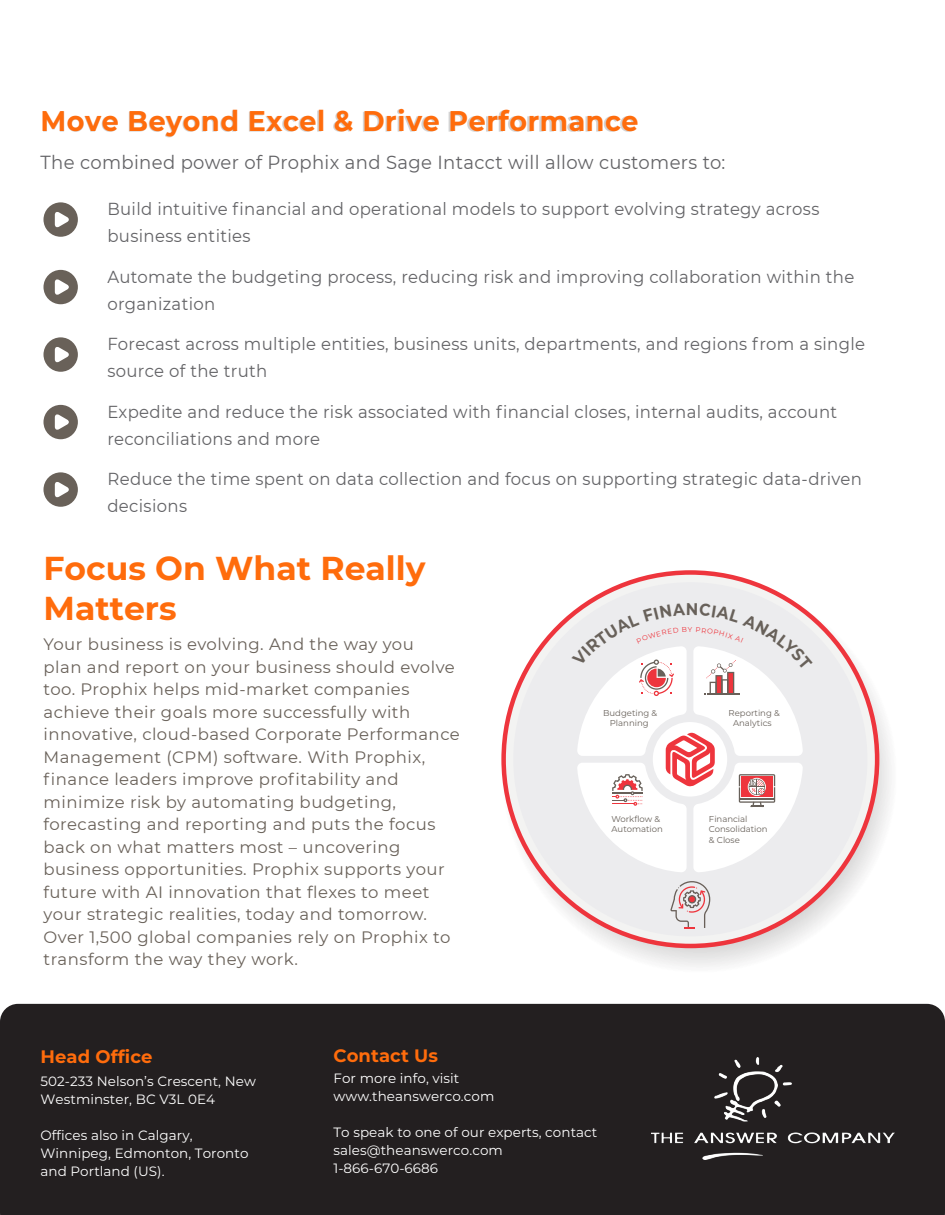
<style>
.page{position:relative;width:945px;height:1215px;background:#fff}
.page>*{position:absolute;margin:0;border:0;box-sizing:border-box;transform-origin:0 0}
.t1{font:700 33px/39.6px "Montserrat";color:#ff6c0c}
.t2{font:700 28.35px "Montserrat";letter-spacing:.02em;color:#ff6c0c;scale:.95 1}
.t3{font:18.9px "Montserrat";letter-spacing:.02em;color:#636366;scale:.95 1}
.t4{font:700 18px "Montserrat";letter-spacing:.005em;color:#ff6c0c}
.t5{font:17.4px/27px "Montserrat";letter-spacing:.02em;color:#636366;scale:.95 1}
.t6{font:16.5px/22.5px "Montserrat";letter-spacing:.03em;color:#696159}
.t7{font:13.5px/18px "Montserrat";letter-spacing:.005em;color:#fff}
.t8{font:8.55px/10.2px "Montserrat";color:#68615a;text-align:center}
.t9{font:7.05px "Montserrat";color:#ee353d}
</style>
<div class="page">
<div style="left:0;top:1004px;width:945px;height:211px;background:#231f20"></div>
<div style="left:43px;top:109px;width:592px;height:28px;background:#231f20;opacity:.2"></div>
<div style="left:43px;top:202px;width:35px;height:35px;background:#696159;border-radius:50%"></div>
<svg style="left:55px;top:212px;width:14px;height:16px"></svg>
<div style="left:43px;top:270px;width:35px;height:34px;background:#696159;border-radius:50%"></div>
<svg style="left:55px;top:279px;width:14px;height:16px"></svg>
<div style="left:43px;top:337px;width:35px;height:35px;background:#696159;border-radius:50%"></div>
<svg style="left:55px;top:347px;width:14px;height:16px"></svg>
<div style="left:43px;top:405px;width:35px;height:34px;background:#696159;border-radius:50%"></div>
<svg style="left:55px;top:414px;width:14px;height:16px"></svg>
<div style="left:43px;top:472px;width:35px;height:35px;background:#696159;border-radius:50%"></div>
<svg style="left:55px;top:482px;width:14px;height:16px"></svg>
<svg style="left:499px;top:575px;width:400px;height:400px;fill:#f3f3f2"></svg>
<svg style="left:513px;top:582px;width:354px;height:354px;fill:#ececee"></svg>
<svg style="left:670px;top:881px;width:40px;height:48px;background:#d9c9ca"></svg>
<img style="left:652px;top:1058px;width:243px;height:101px">
<svg style="left:571px;top:603px;width:242px;height:270px"></svg>
<p class="t2" style="left:40px;top:100px;width:631px">Move Beyond Excel &amp; Drive Performance</p>
<p class="t3" style="left:40px;top:149px;width:723px">The combined power of Prophix and Sage Intacct will allow customers to:</p>
<p class="t5" style="left:107px;top:195px;width:751px">Build intuitive financial and operational models to support evolving strategy across business entities</p>
<p class="t5" style="left:107px;top:263px;width:788px">Automate the budgeting process, reducing risk and improving collaboration within the organization</p>
<p class="t5" style="left:107px;top:330px;width:799px">Forecast across multiple entities, business units, departments, and regions from a single source of the truth</p>
<p class="t5" style="left:107px;top:398px;width:770px">Expedite and reduce the risk associated with financial closes, internal audits, account reconciliations and more</p>
<p class="t5" style="left:107px;top:465px;width:796px">Reduce the time spent on data collection and focus on supporting strategic data-driven decisions</p>
<p class="t1" style="left:44px;top:547px;width:384px">Focus On What Really<br>Matters</p>
<p class="t6" style="left:43px;top:633px;width:418px">Your business is evolving. And the way you<br>plan and report on your business should evolve too. Prophix helps mid-market companies achieve their goals more successfully with innovative, cloud-based Corporate Performance Management (CPM) software. With Prophix, finance leaders improve profitability and minimize risk by automating budgeting, forecasting and reporting and puts the focus back on what matters most – uncovering business opportunities. Prophix supports your future with AI innovation that flexes to meet your strategic realities, today and tomorrow.<br>Over 1,500 global companies rely on Prophix to transform the way they work.</p>
<p class="t9" style="left:688px;top:625px;width:6px">Y</p>
<p class="t8" style="left:603px;top:707px;width:56px">Budgeting &amp;<br>Planning</p>
<p class="t8" style="left:729px;top:707px;width:53px">Reporting &amp;<br>Analytics</p>
<p class="t8" style="left:612px;top:814px;width:53px;text-align:left">Workflow &amp;<br>Automation</p>
<p class="t8" style="left:709px;top:814px;width:60px;text-align:left">Financial<br>Consolidation &amp; Close</p>
<p class="t4" style="left:40px;top:1043px;width:113px">Head Office</p>
<p class="t7" style="left:40px;top:1072px;width:217px">502-233 Nelson’s Crescent, New<br>Westminster, BC V3L 0E4</p>
<p class="t7" style="left:40px;top:1126px;width:210px">Offices also in Calgary,<br>Winnipeg, Edmonton, Toronto and Portland (US).</p>
<p class="t4" style="left:333px;top:1043px;width:106px">Contact Us</p>
<p class="t7" style="left:333px;top:1069px;width:162px">For more info, visit www.theanswerco.com</p>
<p class="t7" style="left:333px;top:1123px;width:265px">To speak to one of our experts, contact sales@theanswerco.com<br>1-866-670-6686</p>
</div>
